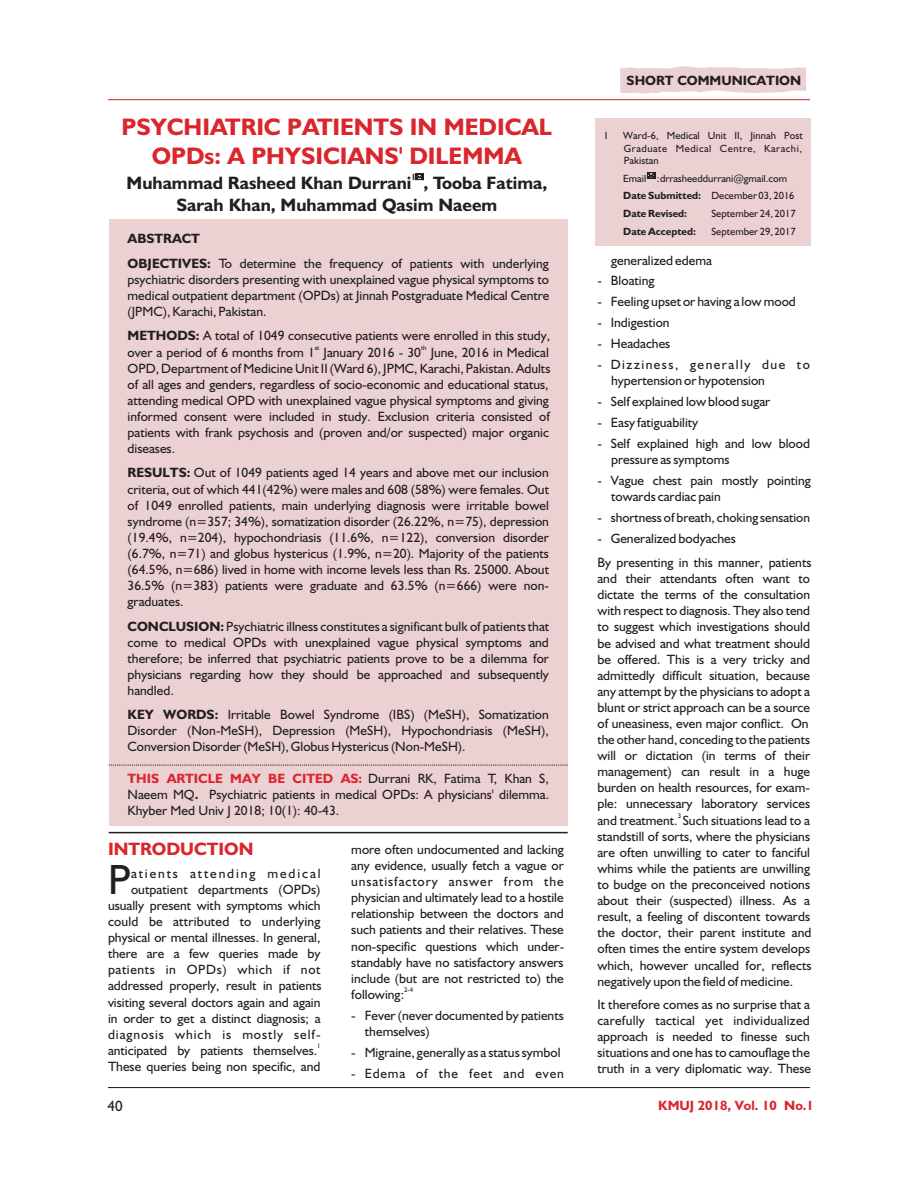
<style>
.page{position:relative;width:918px;height:1188px;background:#fff}
.page>*{position:absolute;margin:0;border:0;box-sizing:border-box;transform-origin:0 0}
.t1{font:42.45px "Humanst 521 BT";color:#231f20}
.t2{font:700 24px/28.8px "Humanst 521 BT";color:#da262d;text-align:center}
.t3{font:700 18px/21.6px "Humanst 521 BT";color:#231f20;text-align:center}
.t4{font:700 18px "Humanst 521 BT";color:#da262d}
.t5{font:15px "Humanst 521 BT";color:#231f20}
.t6{font:13.5px/16px "Humanst 521 BT";color:#231f20;text-align:justify}
.t7{font:13.5px "Humanst 521 BT";letter-spacing:.14em;color:#231f20}
.t8{font:13.5px "Humanst 521 BT";letter-spacing:.06em;color:#231f20}
.t9{font:700 13.5px "Humanst 521 BT";color:#da262d}
.t10{font:700 13.5px "Humanst 521 BT";color:#231f20}
.t11{font:13.35px "Humanst 521 BT";color:#231f20}
.t12{font:13.2px "Humanst 521 BT";color:#231f20}
.t13{font:10.5px/12.5px "Humanst 521 BT";color:#231f20;text-align:justify}
.t14{font:700 10.5px "Humanst 521 BT";color:#231f20}
.t15{font:700 9px "Humanst 521 BT";color:#231f20}
.t16{font:6.75px "Humanst 521 BT";color:#231f20}
.s1{font-weight:700}
.s2{font-weight:700;color:#da262d}
.s3{font-size:13.5px}
</style>
<div class="page">
<svg style="left:620px;top:66px;width:186px;height:28px"></svg>
<hr style="left:108px;top:99px;width:702px;height:1px;background:#da262d">
<div style="left:595px;top:119px;width:216px;height:127px;background:#ecd1d3"></div>
<div style="left:109px;top:219px;width:459px;height:607px;background:#ecd1d3"></div>
<svg style="left:109px;top:765px;width:459px;height:1px"></svg>
<hr style="left:109px;top:832px;width:459px;height:1px;background:#231f20">
<svg style="left:647px;top:172px;width:9px;height:7px"></svg>
<hr style="left:108px;top:1087px;width:702px;height:1px;background:#231f20">
<svg style="left:415px;top:173px;width:9px;height:7px"></svg>
<h2 class="t2" style="left:122px;top:115px;width:432px">PSYCHIATRIC PATIENTS IN MEDICAL<br>OPDs: A PHYSICIANS' DILEMMA</h2>
<p class="t15" style="left:411px;top:173px;width:6px">1</p>
<h3 class="t3" style="left:127px;top:173px;width:422px">Muhammad Rasheed Khan Durrani , Tooba Fatima,<br>Sarah Khan, Muhammad Qasim Naeem</h3>
<p class="t6" style="left:128px;top:228px;width:423px;line-height:24.3px"><span class="s1">ABSTRACT<br>OBJECTIVES:</span> To determine the frequency of patients with underlying</p>
<p class="t6" style="left:128px;top:272px;width:423px">psychiatric disorders presenting with unexplained vague physical symptoms to medical outpatient department (OPDs) at Jinnah Postgraduate Medical Centre (JPMC), Karachi, Pakistan.</p>
<p class="t6" style="left:128px;top:329px;width:424px"><span class="s1">METHODS:</span> A total of 1049 consecutive patients were enrolled in this study,</p>
<p class="t16" style="left:315px;top:345px;width:6px">st</p>
<p class="t16" style="left:421px;top:345px;width:7px">th</p>
<p class="t6" style="left:128px;top:345px;width:424px;text-align:left">over a period of 6 months from 1 January 2016 - 30 June, 2016 in Medical OPD, Department of Medicine Unit II (Ward 6), JPMC, Karachi, Pakistan. Adults of all ages and genders, regardless of socio-economic and educational status, attending medical OPD with unexplained vague physical symptoms and giving informed consent were included in study. Exclusion criteria consisted of patients with frank psychosis and (proven and/or suspected) major organic diseases.</p>
<p class="t6" style="left:128px;top:466px;width:423px"><span class="s1">RESULTS:</span> Out of 1049 patients aged 14 years and above met our inclusion criteria, out of which 441(42%) were males and 608 (58%) were females. Out of 1049 enrolled patients, main underlying diagnosis were irritable bowel syndrome (n=357; 34%), somatization disorder (26.22%, n=75), depression (19.4%, n=204), hypochondriasis (11.6%, n=122), conversion disorder (6.7%, n=71) and globus hystericus (1.9%, n=20). Majority of the patients (64.5%, n=686) lived in home with income levels less than Rs. 25000. About 36.5% (n=383) patients were graduate and 63.5% (n=666) were non&shy;graduates.</p>
<p class="t6" style="left:128px;top:619px;width:423px"><span class="s1">CONCLUSION:</span> Psychiatric illness constitutes a significant bulk of patients that come to medical OPDs with unexplained vague physical symptoms and therefore; be inferred that psychiatric patients prove to be a dilemma for physicians regarding how they should be approached and subsequently handled.</p>
<p class="t6" style="left:128px;top:708px;width:423px"><span class="s1">KEY WORDS:</span> Irritable Bowel Syndrome (IBS) (MeSH), Somatization Disorder (Non-MeSH), Depression (MeSH), Hypochondriasis (MeSH), Conversion Disorder (MeSH), Globus Hystericus (Non-MeSH).</p>
<p class="t6" style="left:128px;top:771px;width:423px"><span class="s2">THIS ARTICLE MAY BE CITED AS:</span> Durrani RK, Fatima T, Khan S, Naeem MQ<span class="s1">.</span> Psychiatric patients in medical OPDs: A physicians' dilemma.<br>Khyber Med Univ J 2018; 10(1): 40-43.</p>
<h3 class="t4" style="left:108px;top:841px;width:147px">INTRODUCTION</h3>
<p class="t7" style="left:131px;top:867px;width:191px">atients attending medical</p>
<h1 class="t1" style="left:108px;top:861px;width:25px">P</h1>
<p class="t6" style="left:108px;top:882px;width:215px;text-indent:23px">outpatient departments (OPDs) usually present with symptoms which could be attributed to underlying physical or mental illnesses. In general, there are a few queries made by patients in OPDs) which if not addressed properly, result in patients visiting several doctors again and again in order to get a distinct diagnosis; a diagnosis which is mostly self-</p>
<p class="t16" style="left:317px;top:1043px;width:5px">1</p>
<p class="t6" style="left:108px;top:1044px;width:214px">anticipated by patients themselves.<br>These queries being non specific, and</p>
<p class="t6" style="left:351px;top:842px;width:214px">more often undocumented and lacking any evidence, usually fetch a vague or unsatisfactory answer from the physician and ultimately lead to a hostile relationship between the doctors and such patients and their relatives. These non-specific questions which under&shy;standably have no satisfactory answers include (but are not restricted to) the</p>
<p class="t16" style="left:404px;top:987px;width:11px">2-4</p>
<p class="t6" style="left:351px;top:988px;width:54px">following:</p>
<p class="t6" style="left:365px;top:1009px;width:200px;text-indent:-14px">- Fever (never documented by patients themselves)</p>
<p class="t6" style="left:351px;top:1046px;width:211px">- Migraine, generally as a status symbol</p>
<p class="t8" style="left:351px;top:1068px;width:214px">- Edema of the feet and even</p>
<p class="t10" style="left:627px;top:74px;width:176px">SHORT COMMUNICATION</p>
<p class="t13" style="left:603px;top:130px;width:7px">1</p>
<p class="t13" style="left:623px;top:130px;width:181px">Ward-6, Medical Unit II, Jinnah Post Graduate Medical Centre, Karachi, Pakistan</p>
<p class="t13" style="left:623px;top:170px;width:173px;line-height:17.5px;text-align:left">Email : drrasheeddurrani@gmail.com<br><span class="s1">Date Submitted:</span> December 03, 2016<br><span class="s1">Date Revised:</span></p>
<p class="t13" style="left:711px;top:208px;width:86px">September 24, 2017</p>
<p class="t14" style="left:623px;top:227px;width:74px">Date Accepted:</p>
<p class="t13" style="left:711px;top:226px;width:86px">September 29, 2017</p>
<p class="t6" style="left:611px;top:253px;width:102px">generalized edema</p>
<p class="t6" style="left:597px;top:274px;width:59px">- Bloating</p>
<p class="t6" style="left:597px;top:295px;width:200px">- Feeling upset or having a low mood</p>
<p class="t6" style="left:597px;top:316px;width:74px">- Indigestion</p>
<p class="t6" style="left:597px;top:337px;width:74px">- Headaches</p>
<p class="t6" style="left:611px;top:358px;width:200px;text-indent:-14px">- Dizziness, generally due to hypertension or hypotension</p>
<p class="t6" style="left:597px;top:395px;width:174px">- Self explained low blood sugar</p>
<p class="t6" style="left:597px;top:416px;width:102px">- Easy fatiguability</p>
<p class="t6" style="left:611px;top:437px;width:200px;text-indent:-14px">- Self explained high and low blood pressure as symptoms</p>
<p class="t6" style="left:611px;top:474px;width:201px;text-indent:-14px">- Vague chest pain mostly pointing towards cardiac pain</p>
<p class="t11" style="left:597px;top:512px;width:214px"><span class="s3">-</span> shortness of breath, choking sensation</p>
<p class="t6" style="left:597px;top:528px;width:216px;line-height:24.2px">- Generalized bodyaches<br>By presenting in this manner, patients</p>
<p class="t6" style="left:597px;top:572px;width:214px">and their attendants often want to dictate the terms of the consultation</p>
<p class="t11" style="left:597px;top:605px;width:214px">with respect to diagnosis. They also tend</p>
<p class="t6" style="left:597px;top:620px;width:214px">to suggest which investigations should be advised and what treatment should be offered. This is a very tricky and admittedly difficult situation, because any attempt by the physicians to adopt a blunt or strict approach can be a source of uneasiness, even major conflict. On</p>
<p class="t12" style="left:597px;top:734px;width:214px">the other hand, conceding to the patients</p>
<p class="t6" style="left:597px;top:748px;width:214px">will or dictation (in terms of their management) can result in a huge burden on health resources, for exam&shy;ple: unnecessary laboratory services</p>
<p class="t16" style="left:678px;top:813px;width:5px">3</p>
<p class="t6" style="left:597px;top:813px;width:215px">and treatment. Such situations lead to a standstill of sorts, where the physicians are often unwilling to cater to fanciful whims while the patients are unwilling to budge on the preconceived notions about their (suspected) illness. As a result, a feeling of discontent towards the doctor, their parent institute and often times the entire system develops which, however uncalled for, reflects negatively upon the field of medicine.</p>
<p class="t6" style="left:597px;top:997px;width:215px">It therefore comes as no surprise that a carefully tactical yet individualized approach is needed to finesse such situations and one has to camouflage the truth in a very diplomatic way. These</p>
<p class="t5" style="left:107px;top:1099px;width:17px">40</p>
<p class="t9" style="left:658px;top:1099px;width:157px">KMUJ 2018, Vol. 10 No.1</p>
</div>
